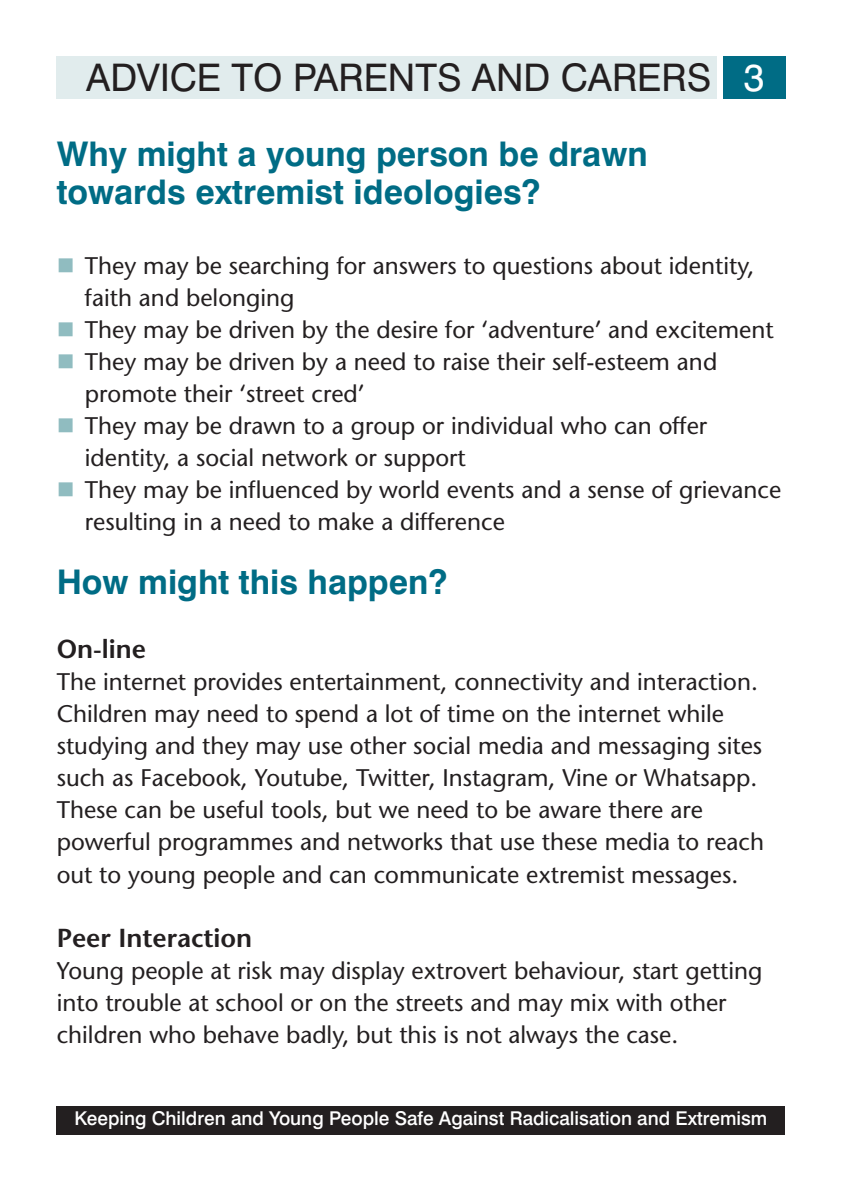
<style>
.page{position:relative;width:842px;height:1191px;background:#fff}
.page>*{position:absolute;margin:0;border:0;box-sizing:border-box;transform-origin:0 0}
.t1{font:38px "Swiss 721 BT";color:#231f20}
.t2{font:38px "Swiss 721 BT";color:#fff}
.t3{font:700 34px/38px "Swiss 721 BT";color:#006c85}
.t4{font:600 26px "Stone Sans";color:#231f20}
.t5{font:24px/32px "Stone Sans";color:#231f20}
.t6{font:500 19px "Swiss 721 BT";color:#fff}
</style>
<div class="page">
<div style="left:57px;top:57px;width:660px;height:42px;background:#e1eced"></div>
<div style="left:57px;top:1106px;width:728px;height:28px;background:#231f20"></div>
<div style="left:723px;top:57px;width:62px;height:42px;background:#006c85"></div>
<h1 class="t1" style="left:86px;top:64px;width:627px">ADVICE TO PARENTS AND CARERS</h1>
<h2 class="t3" style="left:57px;top:139px;width:592px">Why might a young perso n be drawn towards extremist ideologies?</h2>
<h1 class="t2" style="left:744px;top:64px;width:22px">3</h1>
<p class="t5" style="left:85px;top:252px;width:698px">They may be searching for answers to questions about identity, faith and belonging<br>They may be driven by the desire for ‘adventure’ and excitement They may be driven by a need to raise their self-esteem and promote their ‘street cred’<br>They may be drawn to a group or individual who can offer identity, a social network or support<br>They may be influenced by world events and a sense of grievance resulting in a need to make a difference</p>
<h2 class="t3" style="left:57px;top:567px;width:392px">How might this happen?</h2>
<p class="t4" style="left:57px;top:639px;width:91px">On-line</p>
<p class="t5" style="left:57px;top:668px;width:709px">The internet provides entertainment, connectivity and interaction.<br>Children may need to spend a lot of time on the internet while studying and they may use other social media and messaging sites such as Facebook, Youtube, Twitter, Instagram, Vine or Whatsapp.<br>These can be useful tools, but we need to be aware there are powerful programmes and networks that use these media to reach out to young people and can communicate extremist messages.</p>
<p class="t4" style="left:57px;top:927px;width:197px">Peer Interaction</p>
<p class="t5" style="left:57px;top:956px;width:707px">Young people at risk may display extrovert behaviour, start getting into trouble at school or on the streets and may mix with other children who behave badly, but this is not always the case.</p>
<p class="t6" style="left:75px;top:1111px;width:694px">Keeping Children and Young People Safe Against Radicalisation and Extremism</p>
</div>
